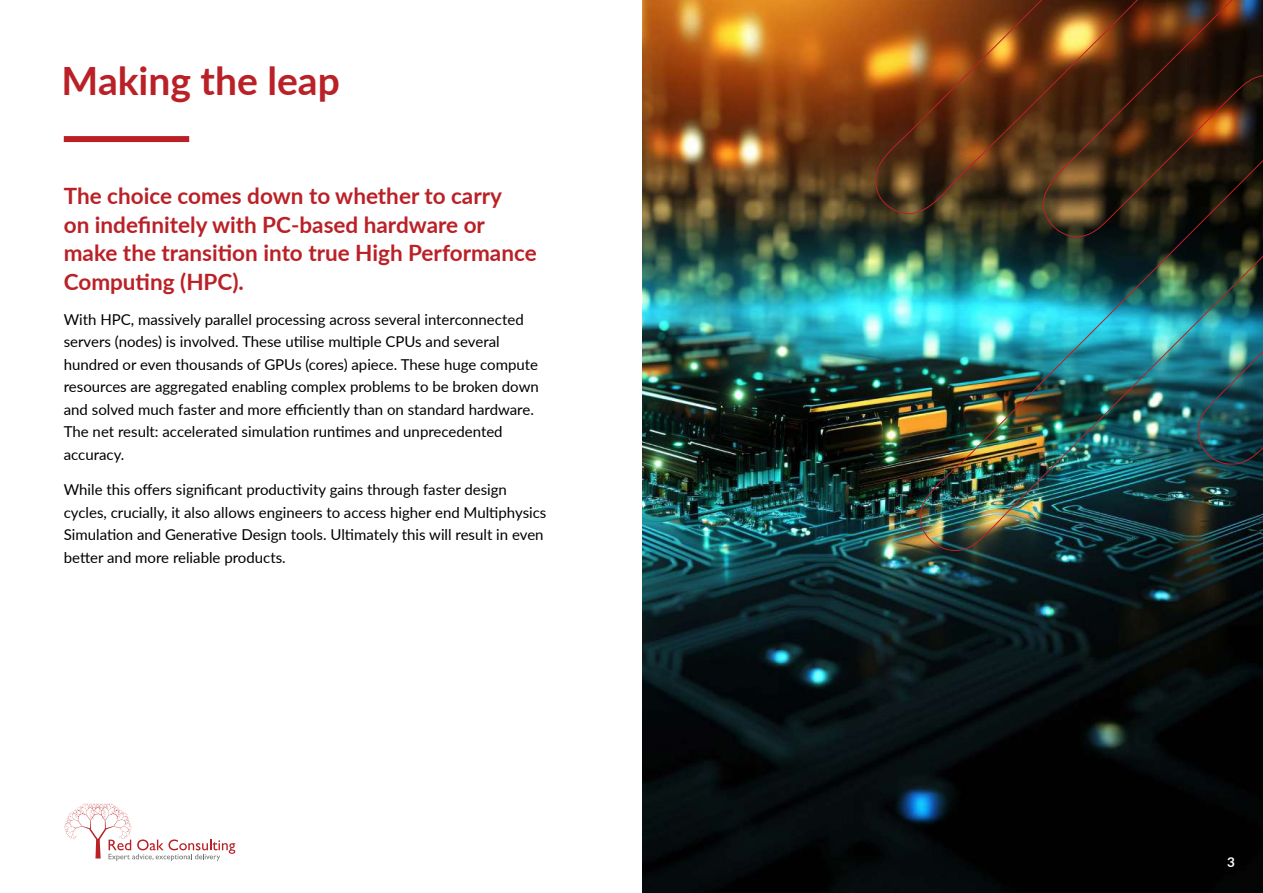
<style>
.page{position:relative;width:1263px;height:893px;background:#fff}
.page>*{position:absolute;margin:0;border:0;box-sizing:border-box;transform-origin:0 0}
.t1{font:700 39px "Lato";color:#ba2127}
.t2{font:700 22.5px/28.5px "Lato";color:#ba2127}
.t3{font:15px/22.5px "Lato";color:#000}
.t4{font:700 13.5px "Lato";color:#fff}
</style>
<div class="page">
<img style="left:642px;top:0;width:621px;height:893px">
<div style="left:64px;top:136px;width:125px;height:6px;background:#ba2127"></div>
<svg style="left:64px;top:803px;width:171px;height:58px"></svg>
<img style="left:814px;top:0;width:449px;height:694px">
<h1 class="t1" style="left:62px;top:52px;width:280px">Making the leap</h1>
<h2 class="t2" style="left:64px;top:181px;width:474px">The choice comes down to whether to carry<br>on indefinitely with PC-based hardware or make the transition into true High Performance Computing (HPC).</h2>
<p class="t3" style="left:64px;top:308px;width:476px">With HPC, massively parallel processing across several interconnected servers (nodes) is involved. These utilise multiple CPUs and several hundred or even thousands of GPUs (cores) apiece. These huge compute resources are aggregated enabling complex problems to be broken down and solved much faster and more efficiently than on standard hardware.<br>The net result: accelerated simulation runtimes and unprecedented accuracy.</p>
<p class="t3" style="left:64px;top:478px;width:484px">While this offers significant productivity gains through faster design cycles, crucially, it also allows engineers to access higher end Multiphysics Simulation and Generative Design tools. Ultimately this will result in even better and more reliable products.</p>
<p class="t4" style="left:1227px;top:852px;width:9px">3</p>
</div>
